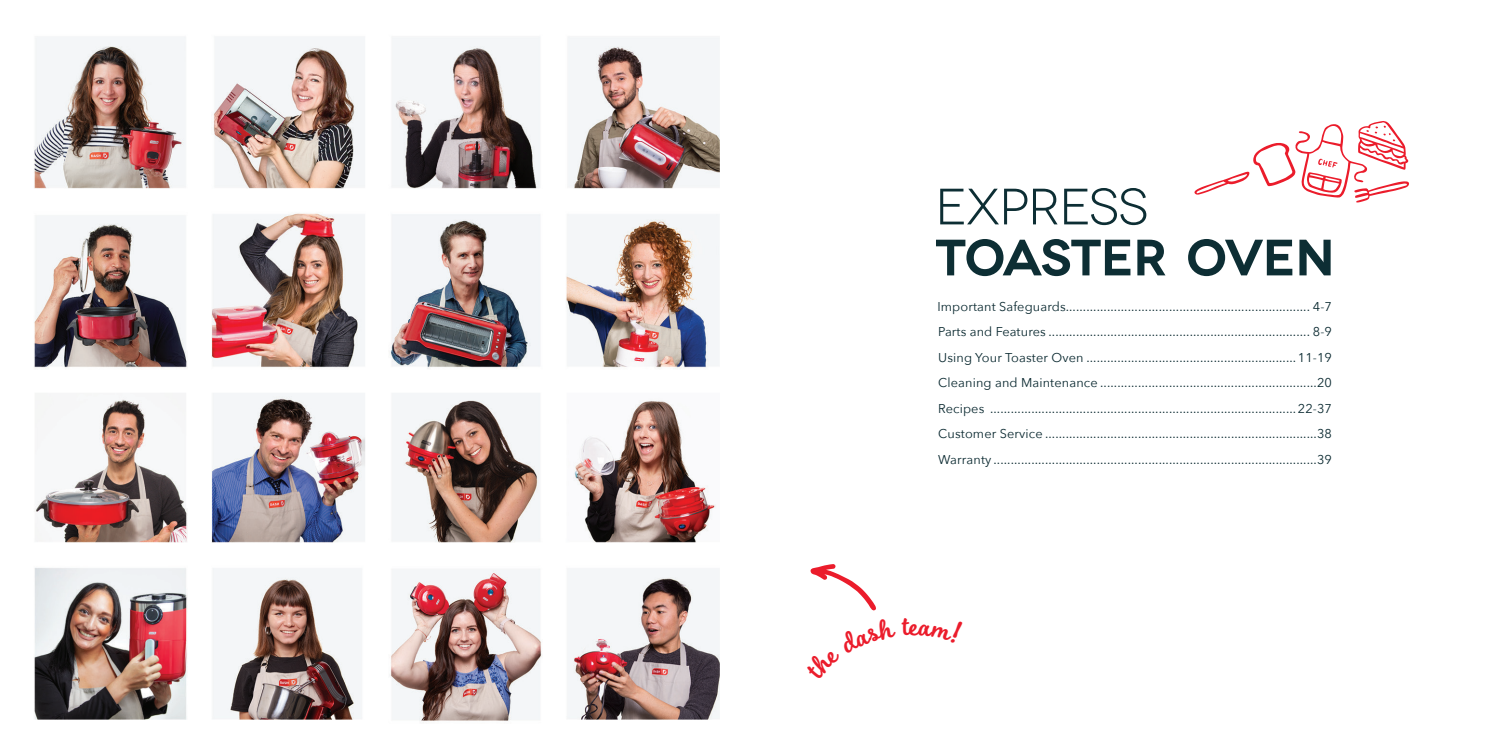
<style>
.page{position:relative;width:1512px;height:756px;background:#fff}
.page>*{position:absolute;margin:0;border:0;box-sizing:border-box;transform-origin:0 0}
.t1{font:600 51px/51px "Novecentowide";letter-spacing:-.02em;color:#0d2e34}
.t2{font:700 32.1px "Boucherie Cursive";color:#eb1c2b}
.t3{font:12.75px "Avenir Next";letter-spacing:.01em;color:#09282f}
.s1{font-weight:400}
</style>
<div class="page">
<img style="left:34px;top:37px;width:686px;height:686px">
<svg style="left:1194px;top:121px;width:215px;height:82px"></svg>
<svg style="left:811px;top:564px;width:65px;height:47px"></svg>
<p class="t1" style="left:935px;top:182px;width:401px"><span class="s1">EXPRESS<br></span>TOASTER OVEN</p>
<p class="t3" style="left:938px;top:296px;width:396px">Important Safeguards....................................................................... 4-7</p>
<p class="t3" style="left:938px;top:321px;width:395px">Parts and Features ............................................................................ 8-9</p>
<p class="t3" style="left:938px;top:347px;width:395px">Using Your Toaster Oven .............................................................11-19</p>
<p class="t3" style="left:938px;top:372px;width:395px">Cleaning and Maintenance ...............................................................20</p>
<p class="t3" style="left:938px;top:398px;width:395px">Recipes .........................................................................................22-37</p>
<p class="t3" style="left:938px;top:423px;width:395px">Customer Service ...............................................................................38</p>
<p class="t3" style="left:938px;top:449px;width:395px">Warranty ..............................................................................................39</p>
<p class="t2" style="left:909px;top:605px;width:11px">e</p>
</div>
